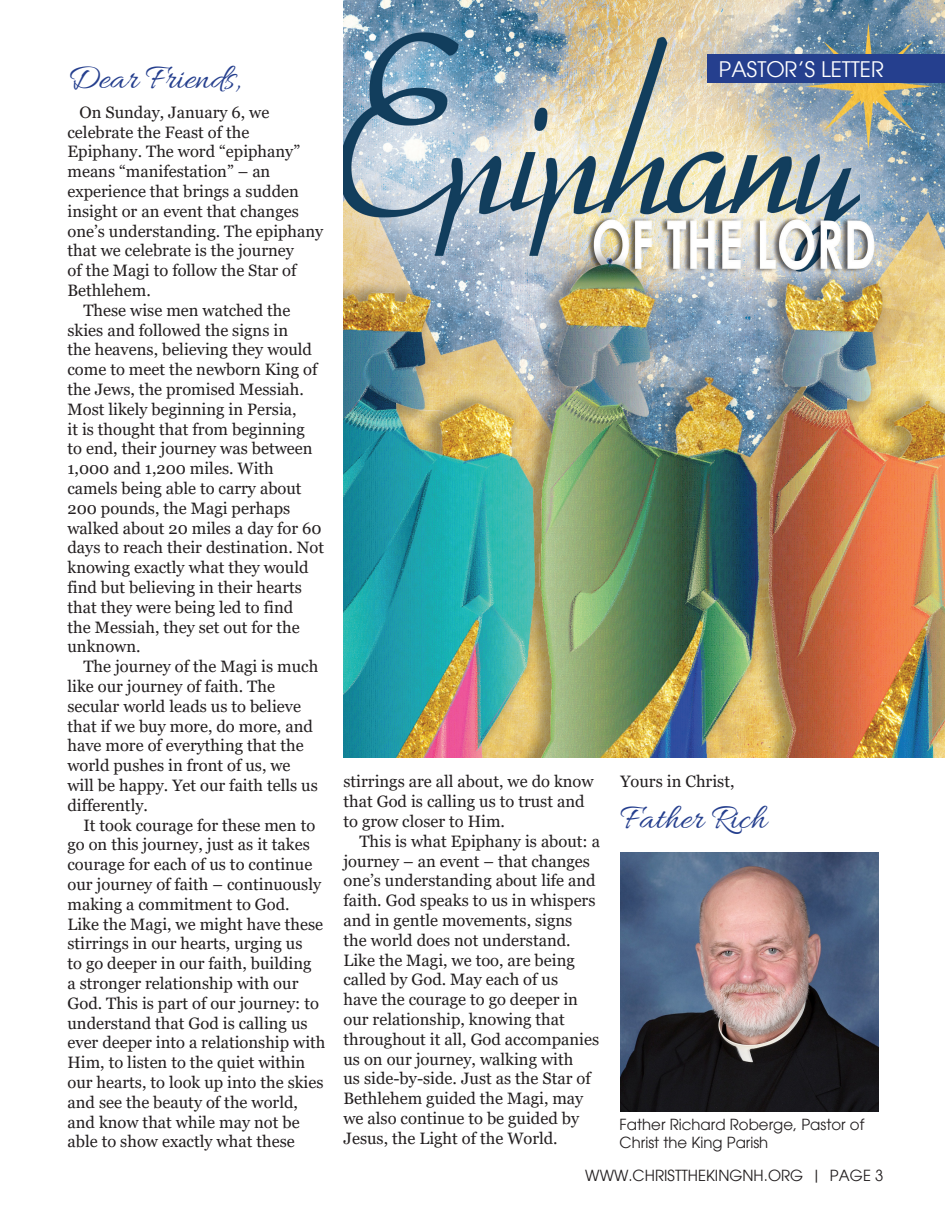
<style>
.page{position:relative;width:945px;height:1215px;background:#fff}
.page>*{position:absolute;margin:0;border:0;box-sizing:border-box;transform-origin:0 0}
.t1{font:36px "Allura";color:#253f8e}
.t2{font:21px "Avant Garde";color:#fff}
.t3{font:16.5px/19.8px "Georgia";color:#231f20}
.t4{font:15px/18px "Avant Garde";color:#231f20}
</style>
<div class="page">
<img style="left:344px;top:0;width:601px;height:758px">
<div style="left:707px;top:55px;width:238px;height:28px;background:#253f8e"></div>
<img style="left:620px;top:853px;width:258px;height:259px">
<p class="t1" style="left:68px;top:59px;width:175px">Dear Friends,</p>
<p class="t2" style="left:719px;top:57px;width:166px">PASTOR’S LETTER</p>
<p class="t3" style="left:68px;top:103px;width:257px;text-indent:12px">On Sunday, January 6, we celebrate the Feast of the<br>Epiphany. The word “epiphany” means “manifestation” – an experience that brings a sudden insight or an event that changes one’s understanding. The epiphany that we celebrate is the journey<br>of the Magi to follow the Star of<br>Bethlehem.</p>
<p class="t3" style="left:68px;top:301px;width:258px;text-indent:16px">These wise men watched the skies and followed the signs in<br>the heavens, believing they would come to meet the newborn King of the Jews, the promised Messiah.<br>Most likely beginning in Persia,<br>it is thought that from beginning<br>to end, their journey was between<br>1,000 and 1,200 miles. With camels being able to carry about<br>200 pounds, the Magi perhaps walked about 20 miles a day for 60 days to reach their destination. Not knowing exactly what they would find but believing in their hearts that they were being led to find<br>the Messiah, they set out for the unknown.</p>
<p class="t3" style="left:68px;top:657px;width:252px;text-indent:16px">The journey of the Magi is much like our journey of faith. The secular world leads us to believe that if we buy more, do more, and have more of everything that the world pushes in front of us, we will be happy. Yet our faith tells us differently.</p>
<p class="t3" style="left:68px;top:815px;width:259px;text-indent:16px">It took courage for these men to go on this journey, just as it takes courage for each of us to continue our journey of faith – continuously making a commitment to God.<br>Like the Magi, we might have these stirrings in our hearts, urging us<br>to go deeper in our faith, building<br>a stronger relationship with our<br>God. This is part of our journey: to understand that God is calling us ever deeper into a relationship with<br>Him, to listen to the quiet within our hearts, to look up into the skies and see the beauty of the world, and know that while may not be able to show exactly what these</p>
<p class="t3" style="left:344px;top:772px;width:252px">stirrings are all about, we do know that God is calling us to trust and to grow closer to Him.</p>
<p class="t3" style="left:344px;top:832px;width:258px;text-indent:16px">This is what Epiphany is about: a journey – an event – that changes one’s understanding about life and faith. God speaks to us in whispers and in gentle movements, signs<br>the world does not understand.<br>Like the Magi, we too, are being called by God. May each of us<br>have the courage to go deeper in our relationship, knowing that throughout it all, God accompanies us on our journey, walking with<br>us side-by-side. Just as the Star of<br>Bethlehem guided the Magi, may we also continue to be guided by<br>Jesus, the Light of the World.</p>
<p class="t3" style="left:620px;top:772px;width:116px">Yours in Christ,</p>
<p class="t1" style="left:620px;top:799px;width:148px">Father Rich</p>
<p class="t4" style="left:620px;top:1115px;width:246px">Father Richard Roberge, Pastor of<br>Christ the King Parish</p>
<p class="t4" style="left:585px;top:1166px;width:300px">WWW.CHRISTTHEKINGNH.ORG | PAGE 3</p>
</div>
